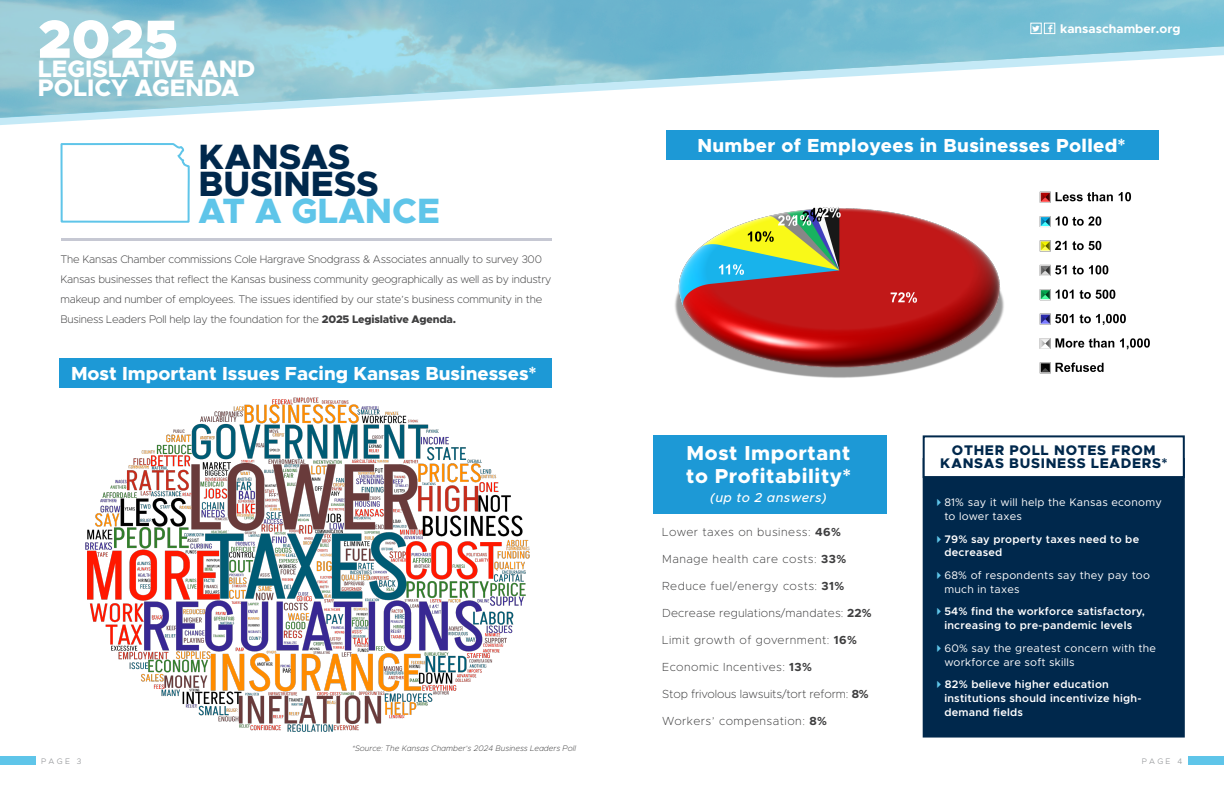
<style>
.page{position:relative;width:1224px;height:792px;background:#fff}
.page>*{position:absolute;margin:0;border:0;box-sizing:border-box;transform-origin:0 0}
.t1{font:900 54px "Metropolis";color:#fff}
.t2{font:800 35.3px/27.2px "Metropolis";color:#00284c}
.t3{font:800 23.9px/19px "Metropolis";color:#fff}
.t4{font:800 20.3px "Metropolis";letter-spacing:.03em;color:#fff}
.t5{font:800 19px "Metropolis";color:#fff}
.t6{font:800 19px "Metropolis";letter-spacing:.02em;color:#fff}
.t7{font:800 14px "Metropolis";letter-spacing:.05em;color:#00284c}
.t8{font:italic 500 13px "Metropolis";letter-spacing:.03em;color:#fff}
.t9{font:700 12.5px "Metropolis";color:#fff}
.t10{font:200 11.8px "Metropolis";letter-spacing:.04em;color:#3e3e3f}
.t11{font:200 11.8px "Metropolis";letter-spacing:-.01em;color:#3e3e3f}
.t12{font:200 11.8px "Metropolis";letter-spacing:.01em;color:#3e3e3f}
.t13{font:200 11px/20px "Metropolis";letter-spacing:-.02em;color:#3e3e3f}
.t14{font:600 11px/13.7px "Metropolis";letter-spacing:.02em;color:#fff}
.t15{font:11px/13.7px "Metropolis";letter-spacing:.02em;color:#fff}
.t16{font:italic 200 8px "Metropolis";color:#3e3e3f}
.t17{font:300 8px "Metropolis";color:#919396}
.t18{font:300 8px "Metropolis";color:#939598}
.s1{color:#5fc5e9}
.s2{font-weight:800}
.s3{font-family:"Socialico";font-weight:400}
.s4{font-weight:700}
</style>
<div class="page">
<div style="left:0;top:757px;width:36px;height:8px;background:#5fc5e9"></div>
<div style="left:59px;top:359px;width:492px;height:29px;background:#1d99d6"></div>
<hr style="left:61px;top:238px;width:490px;height:3px;background:#c6c8d3">
<div style="left:1188px;top:757px;width:36px;height:8px;background:#5fc5e9"></div>
<img style="left:0;top:0;width:1224px;height:118px">
<div style="left:1031px;top:23px;width:11px;height:11px;border:1px solid #fff"></div>
<div style="left:1044px;top:23px;width:11px;height:11px;border:1px solid #fff"></div>
<div style="left:653px;top:435px;width:234px;height:79px;background:#1d99d6"></div>
<div style="left:923px;top:458px;width:262px;height:280px;background:#00284c;border:5px solid #00284c"></div>
<div style="left:923px;top:435px;width:262px;height:43px;background:#fff;border:2px solid #00284c"></div>
<div style="left:667px;top:131px;width:492px;height:29px;background:#1d99d6"></div>
<svg style="left:60px;top:0;width:131px;height:223px"></svg>
<img style="left:675px;top:191px;width:475px;height:187px">
<img style="left:85px;top:397px;width:445px;height:335px">
<div style="left:43px;top:697px;width:95px;height:52px;background:#fff"></div>
<div style="left:487px;top:679px;width:95px;height:53px;background:#fff"></div>
<p class="t1" style="left:38px;top:5px;width:142px">2025</p>
<p class="t3" style="left:38px;top:59px;width:219px">LEGISLATIVE AND<br>POLICY AGENDA</p>
<p class="t2" style="left:198px;top:143px;width:243px">KANSAS<br>BUSINESS<br><span class="s1">AT A GLANCE</span></p>
<p class="t13" style="left:61px;top:249px;width:492px">The Kansas Chamber commissions Cole Hargrave Snodgrass &amp; Associates annually to survey 300<br>Kansas businesses that reflect the Kansas business community geographically as well as by industry makeup and number of employees. The issues identified by our state’s business community in the Business Leaders Poll help lay the foundation for the <span class="s2">2025 Legislative Agenda.</span></p>
<p class="t5" style="left:71px;top:361px;width:467px">Most Important Issues Facing Kansas Businesses*</p>
<p class="t17" style="left:41px;top:756px;width:42px">PAGE 3</p>
<p class="t16" style="left:352px;top:743px;width:225px">*Source: The Kansas Chamber’s 2024 Business Leaders Poll</p>
<p class="t9" style="left:1031px;top:21px;width:151px"><span class="s3">L F</span> kansaschamber.org</p>
<p class="t6" style="left:697px;top:133px;width:430px">Number of Employees in Businesses Polled*</p>
<p class="t4" style="left:687px;top:440px;width:165px">Most Important</p>
<p class="t4" style="left:686px;top:463px;width:166px">to Profitability*</p>
<p class="t8" style="left:710px;top:489px;width:118px">(up to 2 answers)</p>
<p class="t10" style="left:662px;top:525px;width:180px">Lower taxes on business: <span class="s4">46%</span></p>
<p class="t10" style="left:662px;top:552px;width:185px">Manage health care costs: <span class="s4">33%</span></p>
<p class="t10" style="left:662px;top:579px;width:184px">Reduce fuel/energy costs: <span class="s4">31%</span></p>
<p class="t12" style="left:662px;top:606px;width:211px">Decrease regulations/mandates: <span class="s4">22%</span></p>
<p class="t10" style="left:662px;top:633px;width:196px">Limit growth of government: <span class="s4">16%</span></p>
<p class="t10" style="left:662px;top:660px;width:151px">Economic Incentives: <span class="s4">13%</span></p>
<p class="t11" style="left:662px;top:687px;width:208px">Stop frivolous lawsuits/tort reform: <span class="s4">8%</span></p>
<p class="t10" style="left:662px;top:714px;width:166px">Workers’ compensation: <span class="s4">8%</span></p>
<p class="t7" style="left:952px;top:441px;width:205px">OTHER POLL NOTES FROM</p>
<p class="t7" style="left:940px;top:455px;width:229px">KANSAS BUSINESS LEADERS*</p>
<p class="t15" style="left:944px;top:496px;width:219px">81% say it will help the Kansas economy to lower taxes</p>
<p class="t14" style="left:944px;top:532px;width:196px">79% say property taxes need to be decreased</p>
<p class="t15" style="left:944px;top:568px;width:207px">68% of respondents say they pay too much in taxes</p>
<p class="t14" style="left:944px;top:605px;width:202px">54% find the workforce satisfactory, increasing to pre-pandemic levels</p>
<p class="t15" style="left:944px;top:641px;width:213px">60% say the greatest concern with the workforce are soft skills</p>
<p class="t14" style="left:944px;top:678px;width:199px">82% believe higher education institutions should incentivize high&shy;demand fields</p>
<p class="t18" style="left:1142px;top:756px;width:42px">PAGE 4</p>
</div>
